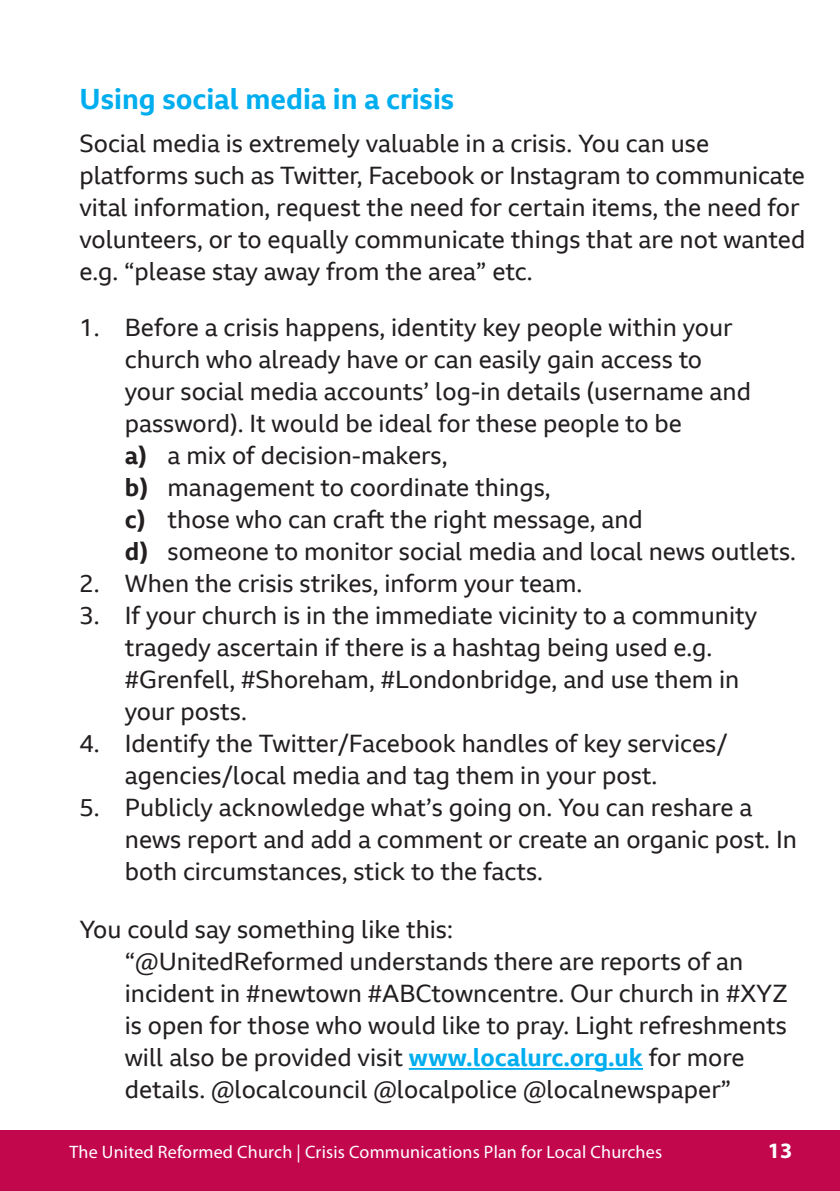
<style>
.page{position:relative;width:840px;height:1191px;background:#fff}
.page>*{position:absolute;margin:0;border:0;box-sizing:border-box;transform-origin:0 0}
.t1{font:700 28px "BBC Reith Sans";color:#00aeef}
.t2{font:24px/32px "BBC Reith Sans";color:#231f20}
.t3{font:700 22px "Myriad Pro";color:#fff}
.t4{font:18px "Myriad Pro";letter-spacing:.01em;color:#fff}
.s1{font-weight:700}
.s2{font-weight:700;color:#00aeef}
</style>
<div class="page">
<div style="left:1px;top:1130px;width:838px;height:61px;background:#c3074d"></div>
<hr style="left:0;top:1130px;width:1px;height:61px;background:#c3074d">
<hr style="left:408px;top:1068px;width:234px;height:1px;background:#00aeef">
<p class="t1" style="left:79px;top:81px;width:376px">Using social media in a crisis</p>
<p class="t2" style="left:79px;top:127px;width:727px">Social media is extremely valuable in a crisis. You can use platforms such as Twitter, Facebook or Instagram to communicate vital information, request the need for certain items, the need for volunteers, or to equally communicate things that are not wanted e.g. “please stay away from the area” etc.</p>
<p class="t2" style="left:125px;top:311px;width:672px;text-indent:-45px">1. Before a crisis happens, identity key people within your church who already have or can easily gain access to<br>your social media accounts’ log-in details (username and password). It would be ideal for these people to be<br><span class="s1">a)</span> a mix of decision-makers,<br><span class="s1">b)</span> management to coordinate things,<br><span class="s1">c)</span> those who can craft the right message, and<br><span class="s1">d)</span> someone to monitor social media and local news outlets.</p>
<p class="t2" style="left:79px;top:567px;width:504px">2. When the crisis strikes, inform your team.</p>
<p class="t2" style="left:125px;top:599px;width:633px;text-indent:-45px">3. If your church is in the immediate vicinity to a community tragedy ascertain if there is a hashtag being used e.g. #Grenfell, #Shoreham, #Londonbridge, and use them in your posts.</p>
<p class="t2" style="left:125px;top:727px;width:604px;text-indent:-45px">4. Identify the Twitter/Facebook handles of key services/ agencies/local media and tag them in your post.</p>
<p class="t2" style="left:125px;top:791px;width:673px;text-indent:-45px">5. Publicly acknowledge what’s going on. You can reshare a news report and add a comment or create an organic post. In both circumstances, stick to the facts.</p>
<p class="t2" style="left:125px;top:913px;width:664px;text-indent:-45px">You could say something like this:<br>“@UnitedReformed understands there are reports of an incident in #newtown #ABCtowncentre. Our church in #XYZ is open for those who would like to pray. Light refreshments will also be provided visit <span class="s2">www.localurc.org.uk</span> for more details. @localcouncil @localpolice @localnewspaper”</p>
<p class="t4" style="left:69px;top:1142px;width:593px">The United Reformed Church | Crisis Communications Plan for Local Churches</p>
<p class="t3" style="left:767px;top:1138px;width:26px">13</p>
</div>
